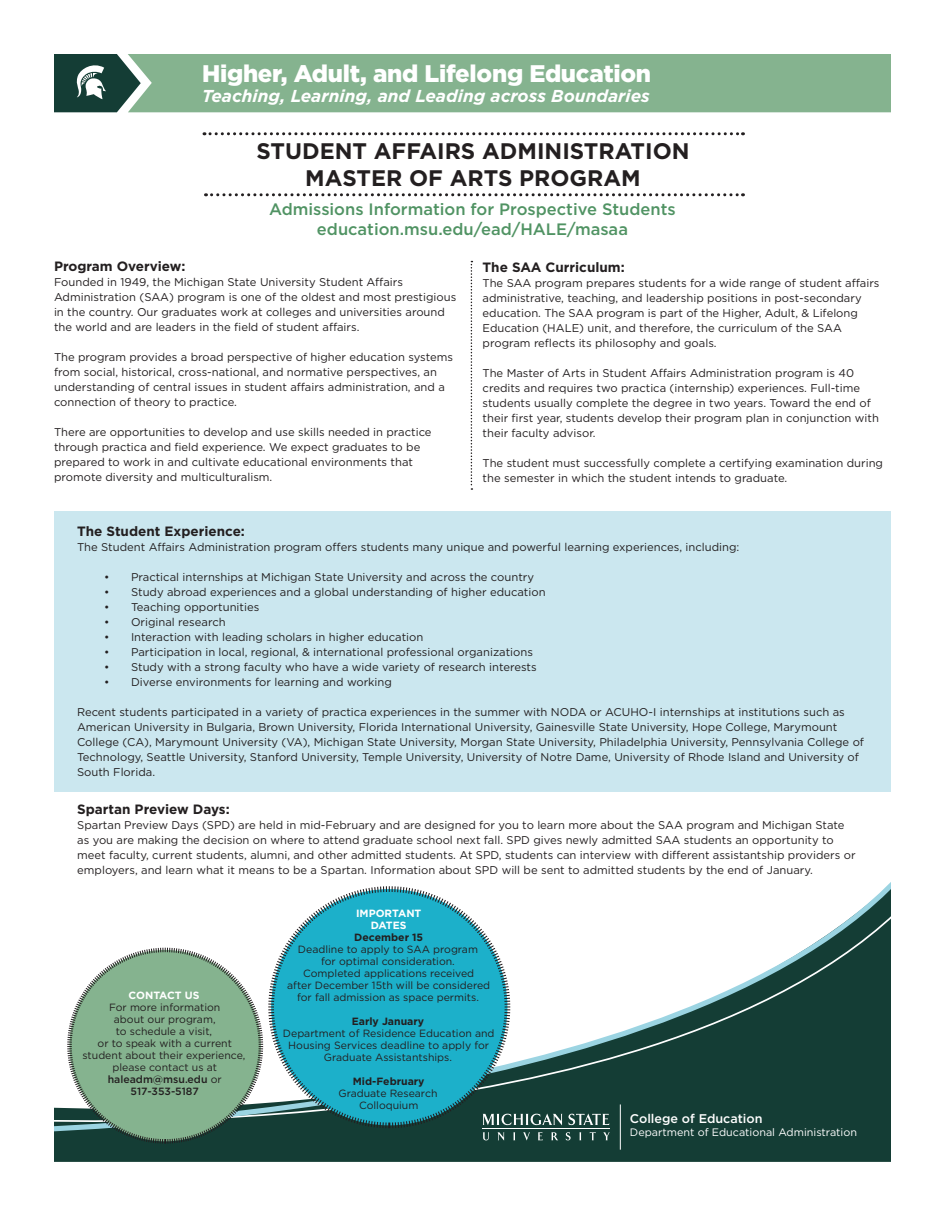
<style>
.page{position:relative;width:945px;height:1215px;background:#fff}
.page>*{position:absolute;margin:0;border:0;box-sizing:border-box;transform-origin:0 0}
.t1{font:900 24px "Gotham";letter-spacing:-.01em;color:#fff}
.t2{font:700 22.5px "Gotham";color:#231f20}
.t3{font:italic 700 17.25px "Gotham";color:#fff}
.t4{font:500 16.5px "Gotham";color:#509363}
.t5{font:700 13.5px "Gotham";color:#231f20}
.t6{font:13.2px "Myriad Pro";color:#fff}
.t7{font:500 12.6px "Gotham";color:#fff}
.t8{font:11.25px/15px "Gotham";color:#231f20}
.t9{font:10.8px "Gotham";color:#fff}
.t10{font:10.5px/12px "Gotham";color:#231f20;text-align:center}
.t11{font:700 10.5px "Gotham";color:#231f20}
.t12{font:500 10.5px "Gotham";color:#231f20}
.t13{font:700 10.5px/12.6px "Gotham";color:#fff;text-align:center}
.s1{font-weight:400}
</style>
<div class="page">
<svg style="left:471px;top:261px;width:1px;height:229px"></svg>
<div style="left:141px;top:54px;width:750px;height:58px;background:#85b38f"></div>
<svg style="left:54px;top:54px;width:87px;height:58px"></svg>
<svg style="left:54px;top:513px;width:837px;height:649px;background:#cee8ef"></svg>
<div style="left:54px;top:1136px;width:837px;height:24px;background:#143d35"></div>
<svg style="left:54px;top:819px;width:837px;height:317px"></svg>
<svg style="left:204px;top:132px;width:539px;height:3px"></svg>
<svg style="left:206px;top:193px;width:537px;height:3px"></svg>
<svg style="left:267px;top:885px;width:244px;height:244px"></svg>
<svg style="left:66px;top:947px;width:198px;height:197px;background:#8cb196"></svg>
<p class="t1" style="left:202px;top:57px;width:451px">Higher, Adult, and Lifelong Education</p>
<p class="t3" style="left:202px;top:85px;width:449px">Teaching, Learning, and Leading across Boundaries</p>
<p class="t2" style="left:256px;top:136px;width:435px">STUDENT AFFAIRS ADMINISTRATION</p>
<p class="t2" style="left:305px;top:163px;width:337px">MASTER OF ARTS PROGRAM</p>
<p class="t4" style="left:269px;top:199px;width:408px">Admissions Information for Prospective Students</p>
<p class="t4" style="left:317px;top:218px;width:313px">education.msu.edu/ead/HALE/masaa</p>
<p class="t5" style="left:54px;top:257px;width:133px">Program Overview:</p>
<p class="t8" style="left:54px;top:274px;width:404px">Founded in 1949, the Michigan State University Student Affairs Administration (SAA) program is one of the oldest and most prestigious in the country. Our graduates work at colleges and universities around the world and are leaders in the field of student affairs.</p>
<p class="t8" style="left:54px;top:349px;width:401px">The program provides a broad perspective of higher education systems from social, historical, cross-national, and normative perspectives, an understanding of central issues in student affairs administration, and a connection of theory to practice.</p>
<p class="t8" style="left:54px;top:424px;width:379px">There are opportunities to develop and use skills needed in practice through practica and field experience. We expect graduates to be prepared to work in and cultivate educational environments that promote diversity and multiculturalism.</p>
<p class="t5" style="left:483px;top:258px;width:144px">The SAA Curriculum:</p>
<p class="t8" style="left:483px;top:275px;width:398px">The SAA program prepares students for a wide range of student affairs administrative, teaching, and leadership positions in post-secondary education. The SAA program is part of the Higher, Adult, &amp; Lifelong Education (HALE) unit, and therefore, the curriculum of the SAA program reflects its philosophy and goals.</p>
<p class="t8" style="left:483px;top:365px;width:398px">The Master of Arts in Student Affairs Administration program is 40 credits and requires two practica (internship) experiences. Full-time students usually complete the degree in two years. Toward the end of their first year, students develop their program plan in conjunction with their faculty advisor.</p>
<p class="t8" style="left:483px;top:455px;width:402px">The student must successfully complete a certifying examination during the semester in which the student intends to graduate.</p>
<p class="t5" style="left:77px;top:523px;width:169px">The Student Experience:</p>
<p class="t8" style="left:77px;top:540px;width:664px">The Student Affairs Administration program offers students many unique and powerful learning experiences, including:</p>
<p class="t8" style="left:104px;top:570px;width:432px">• Practical internships at Michigan State University and across the country</p>
<p class="t8" style="left:104px;top:585px;width:443px">• Study abroad experiences and a global understanding of higher education</p>
<p class="t8" style="left:104px;top:600px;width:157px">• Teaching opportunities</p>
<p class="t8" style="left:104px;top:615px;width:123px">• Original research</p>
<p class="t8" style="left:104px;top:630px;width:321px">• Interaction with leading scholars in higher education</p>
<p class="t8" style="left:104px;top:645px;width:430px">• Participation in local, regional, &amp; international professional organizations</p>
<p class="t8" style="left:104px;top:660px;width:434px">• Study with a strong faculty who have a wide variety of research interests</p>
<p class="t8" style="left:104px;top:675px;width:289px">• Diverse environments for learning and working</p>
<p class="t8" style="left:77px;top:705px;width:789px">Recent students participated in a variety of practica experiences in the summer with NODA or ACUHO-I internships at institutions such as American University in Bulgaria, Brown University, Florida International University, Gainesville State University, Hope College, Marymount College (CA), Marymount University (VA), Michigan State University, Morgan State University, Philadelphia University, Pennsylvania College of Technology, Seattle University, Stanford University, Temple University, University of Notre Dame, University of Rhode Island and University of South Florida.</p>
<p class="t5" style="left:77px;top:800px;width:154px">Spartan Preview Days:</p>
<p class="t8" style="left:77px;top:817px;width:780px">Spartan Preview Days (SPD) are held in mid-February and are designed for you to learn more about the SAA program and Michigan State as you are making the decision on where to attend graduate school next fall. SPD gives newly admitted SAA students an opportunity to meet faculty, current students, alumni, and other admitted students. At SPD, students can interview with different assistantship providers or employers, and learn what it means to be a Spartan. Information about SPD will be sent to admitted students by the end of January.</p>
<p class="t13" style="left:129px;top:989px;width:72px">CONTACT US</p>
<p class="t10" style="left:109px;top:1001px;width:113px">For more information</p>
<p class="t10" style="left:114px;top:1013px;width:103px">about our program,</p>
<p class="t10" style="left:116px;top:1025px;width:98px">to schedule a visit,</p>
<p class="t10" style="left:98px;top:1037px;width:136px">or to speak with a current</p>
<p class="t10" style="left:83px;top:1049px;width:164px">student about their experience,</p>
<p class="t10" style="left:112px;top:1061px;width:106px">please contact us at</p>
<p class="t12" style="left:108px;top:1072px;width:115px">haleadm@msu.edu <span class="s1">or</span></p>
<p class="t12" style="left:131px;top:1084px;width:70px">517-353-5187</p>
<p class="t13" style="left:356px;top:907px;width:67px">IMPORTANT<br>DATES</p>
<p class="t11" style="left:354px;top:931px;width:71px">December 15</p>
<p class="t10" style="left:298px;top:943px;width:182px">Deadline to apply to SAA program for optimal consideration.</p>
<p class="t10" style="left:303px;top:967px;width:173px">Completed applications received</p>
<p class="t10" style="left:287px;top:979px;width:205px">after December 15th will be considered</p>
<p class="t10" style="left:297px;top:991px;width:183px">for fall admission as space permits.</p>
<p class="t11" style="left:352px;top:1015px;width:74px">Early January</p>
<p class="t10" style="left:283px;top:1027px;width:213px">Department of Residence Education and<br>Housing Services deadline to apply for<br>Graduate Assistantships.</p>
<p class="t11" style="left:353px;top:1075px;width:73px">Mid-February</p>
<p class="t10" style="left:339px;top:1087px;width:100px">Graduate Research</p>
<p class="t10" style="left:359px;top:1099px;width:61px">Colloquium</p>
<p class="t7" style="left:630px;top:1110px;width:134px">College of Education</p>
<p class="t9" style="left:630px;top:1125px;width:229px">Department of Educational Administration</p>
<p class="t6" style="left:630px;top:1118px;width:116px">College of Education</p>
</div>
